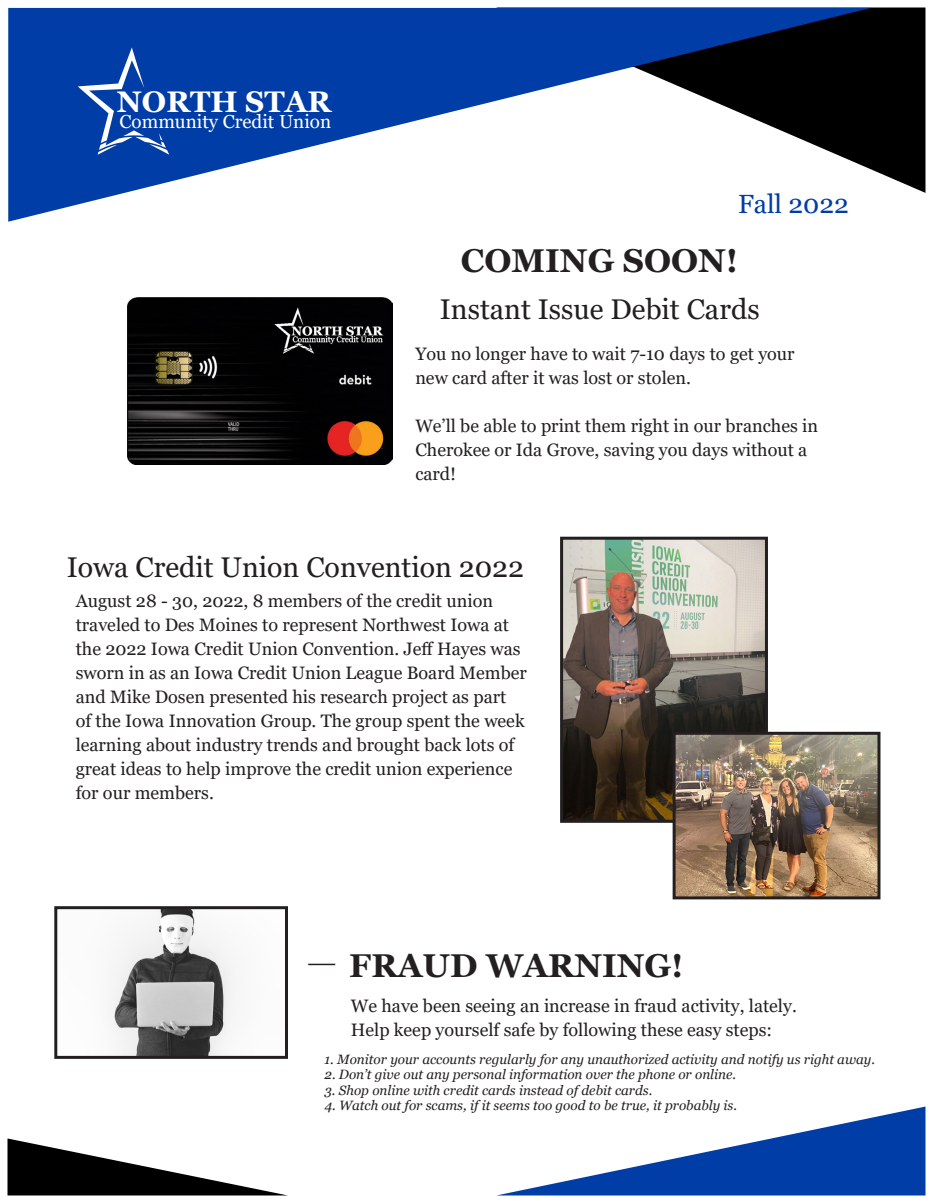
<style>
.page{position:relative;width:933px;height:1203px;background:#fff}
.page>*{position:absolute;margin:0;border:0;box-sizing:border-box;transform-origin:0 0}
.t1{font:700 33px "Georgia";color:#231f20}
.t2{font:700 29.7px "Georgia";color:#fff}
.t3{font:28.5px "Georgia";color:#231f20}
.t4{font:26.25px "Georgia";color:#003da6}
.t5{font:18.9px "Georgia";color:#fff}
.t6{font:18px/24px "Georgia";color:#231f20}
.t7{font:italic 13.5px "Georgia";color:#231f20}
</style>
<div class="page">
<svg style="left:496px;top:1107px;width:430px;height:89px"></svg>
<svg style="left:8px;top:1138px;width:280px;height:58px"></svg>
<svg style="left:871px;top:8px;width:55px;height:185px;background:#121212"></svg>
<svg style="left:8px;top:8px;width:863px;height:214px;fill:#003da6"></svg>
<svg style="left:78px;top:47px;width:91px;height:108px;background:#1c52af"></svg>
<img style="left:564px;top:541px;width:200px;height:278px">
<div style="left:560px;top:537px;width:208px;height:286px;border:3px solid #231f20"></div>
<img style="left:127px;top:297px;width:266px;height:168px">
<img style="left:677px;top:736px;width:199px;height:159px">
<div style="left:673px;top:732px;width:207px;height:167px;border:3px solid #231f20"></div>
<img style="left:110px;top:910px;width:124px;height:145px">
<div style="left:54px;top:906px;width:234px;height:153px;border:3px solid #231f20"></div>
<svg style="left:308px;top:964px;width:27px;height:1px"></svg>
<p class="t2" style="left:117px;top:83px;width:216px">NORTH STAR</p>
<p class="t5" style="left:120px;top:110px;width:213px">Community Credit Union</p>
<p class="t4" style="left:738px;top:188px;width:112px">Fall 2022</p>
<p class="t1" style="left:461px;top:240px;width:279px">COMING SOON!</p>
<p class="t3" style="left:440px;top:292px;width:321px">Instant Issue Debit Cards</p>
<p class="t6" style="left:415px;top:342px;width:381px">You no longer have to wait 7-10 days to get your new card after it was lost or stolen.</p>
<p class="t6" style="left:415px;top:414px;width:404px">We’ll be able to print them right in our branches in<br>Cherokee or Ida Grove, saving you days without a card!</p>
<p class="t3" style="left:67px;top:550px;width:459px">Iowa Credit Union Convention 2022</p>
<p class="t6" style="left:76px;top:589px;width:453px">August 28 - 30, 2022, 8 members of the credit union traveled to Des Moines to represent Northwest Iowa at the 2022 Iowa Credit Union Convention. Jeff Hayes was sworn in as an Iowa Credit Union League Board Member and Mike Dosen presented his research project as part<br>of the Iowa Innovation Group. The group spent the week learning about industry trends and brought back lots of great ideas to help improve the credit union experience for our members.</p>
<p class="t1" style="left:349px;top:944px;width:336px">FRAUD WARNING!</p>
<p class="t6" style="left:351px;top:994px;width:448px">We have been seeing an increase in fraud activity, lately.</p>
<p class="t6" style="left:351px;top:1018px;width:423px">Help keep yourself safe by following these easy steps:</p>
<p class="t7" style="left:325px;top:1051px;width:552px">1. Monitor your accounts regularly for any unauthorized activity and notify us right away.</p>
<p class="t7" style="left:325px;top:1066px;width:413px">2. Don’t give out any personal information over the phone or online.</p>
<p class="t7" style="left:325px;top:1082px;width:329px">3. Shop online with credit cards instead of debit cards.</p>
<p class="t7" style="left:325px;top:1097px;width:414px">4. Watch out for scams, if it seems too good to be true, it probably is.</p>
</div>
